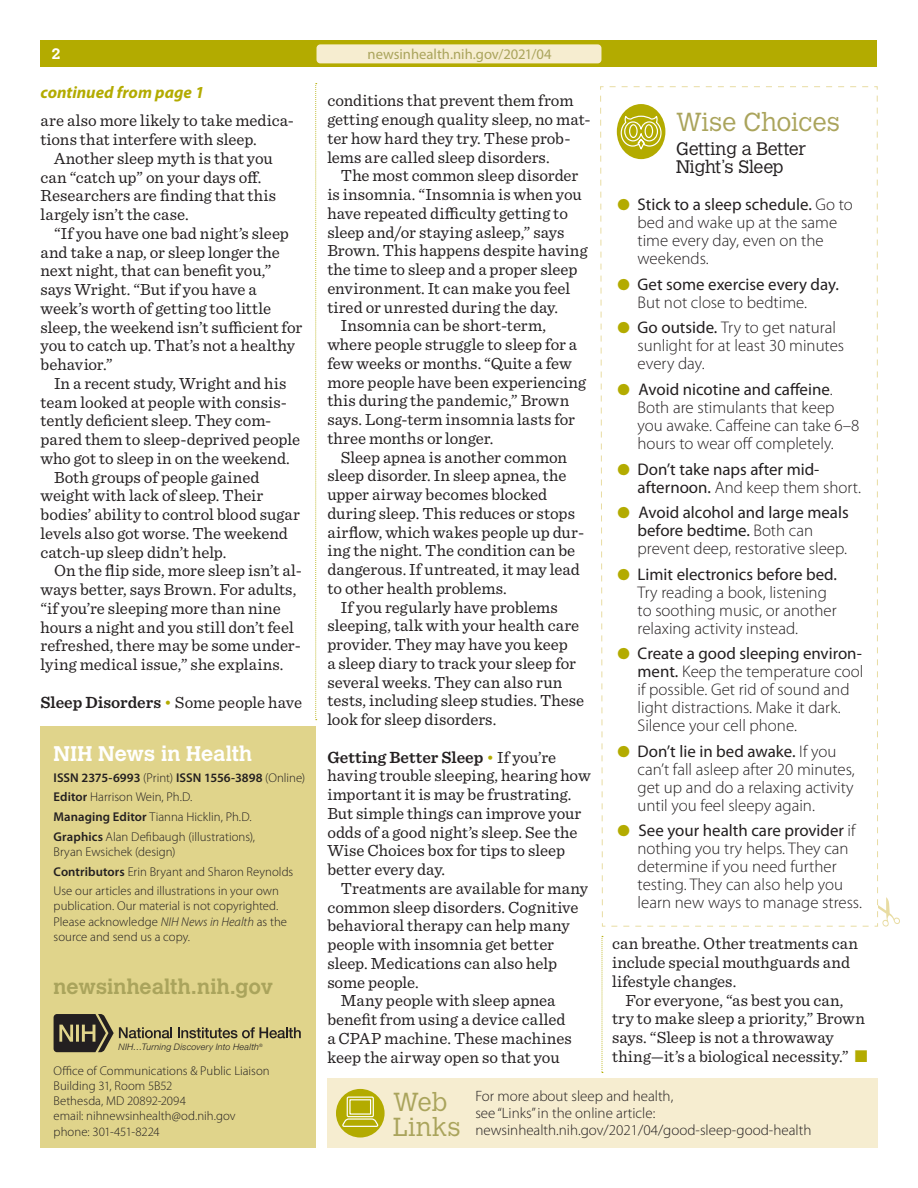
<style>
.page{position:relative;width:918px;height:1188px;background:#fff}
.page>*{position:absolute;margin:0;border:0;box-sizing:border-box;transform-origin:0 0}
.t1{font:300 25.8px/25.5px "Calvert MT Std";color:#aaa45c}
.t2{font:700 21px "Calvert MT Std";color:#aaa45c}
.t3{font:700 21px "Calvert MT Std";letter-spacing:.005em;color:#fff}
.t4{font:300 18px/18.8px "Calvert MT Std";letter-spacing:-.01em;color:#231f20}
.NewsIH_Body{font:16.8px/18.8px "Sentinel";color:#231f20}
.t5{font:300 16.8px/18px "Myriad Pro";color:#231f20}
.t6{font:16.8px/18px "Myriad Pro";color:#231f20}
.NewsIH_Body-2{font:600 16.8px "Sentinel";color:#231f20}
.t7{font:italic 700 16.8px "Myriad Pro";color:#b3ab00}
.t8{font:300 15px/17px "Myriad Pro";color:#231f20}
.t9{font:700 15px "Calvert MT Std";color:#fff}
.NewsIH_Body_First{font:14.7px "Myriad Pro";color:#aaa45c}
.t10{font:300 12.75px/15.3px "Myriad Pro";color:#231f20}
.t11{font:600 12.75px "Myriad Pro";color:#231f20}
.t12{font:italic 300 9px "Helvetica Neue LT Std";letter-spacing:.02em;color:#231f20}
.s1{font-weight:400;color:#b3ab00}
.s2{font-weight:400}
.s3{font-weight:300}
.s4{font-weight:600}
.s5{font-style:italic}
.s6{color:#b3ab00}
</style>
<div class="page">
<div style="left:40px;top:40px;width:838px;height:28px;background:#b3ab00"></div>
<svg style="left:602px;top:936px;width:1px;height:137px"></svg>
<div style="left:317px;top:44px;width:284px;height:19px;background:#f6edd0;border-radius:4px"></div>
<div style="left:327px;top:1078px;width:551px;height:70px;background:#f6edd0"></div>
<div style="left:336px;top:1089px;width:49px;height:49px;background:#b3ab00;border-radius:50%"></div>
<svg style="left:342px;top:1096px;width:37px;height:31px"></svg>
<div style="left:349px;top:1099px;width:22px;height:16px;border:1px solid #fff"></div>
<svg style="left:315px;top:83px;width:2px;height:637px"></svg>
<div style="left:40px;top:726px;width:276px;height:422px;background:#e0d48b"></div>
<svg style="left:178px;top:1027px;width:123px;height:11px"></svg>
<svg style="left:54px;top:1014px;width:118px;height:38px"></svg>
<svg style="left:600px;top:86px;width:278px;height:841px"></svg>
<svg style="left:611px;top:93px;width:289px;height:834px"></svg>
<p class="t9" style="left:52px;top:44px;width:11px">2</p>
<p class="t7" style="left:40px;top:83px;width:165px">continued from page 1</p>
<p class="NewsIH_Body" style="left:40px;top:110px;width:255px">are also more likely to take medica&shy;tions that interfere with sleep.</p>
<p class="NewsIH_Body" style="left:40px;top:148px;width:237px;text-indent:14px">Another sleep myth is that you can “catch up” on your days off.<br>Researchers are finding that this largely isn’t the case.</p>
<p class="NewsIH_Body" style="left:40px;top:223px;width:263px;text-indent:14px">“If you have one bad night’s sleep and take a nap, or sleep longer the next night, that can benefit you,” says Wright. “But if you have a week’s worth of getting too little sleep, the weekend isn’t sufficient for you to catch up. That’s not a healthy behavior.”</p>
<p class="NewsIH_Body" style="left:40px;top:373px;width:261px;text-indent:14px">In a recent study, Wright and his team looked at people with consis&shy;tently deficient sleep. They com&shy;pared them to sleep-deprived people who got to sleep in on the weekend.</p>
<p class="NewsIH_Body" style="left:40px;top:467px;width:261px;text-indent:14px">Both groups of people gained weight with lack of sleep. Their bodies’ ability to control blood sugar levels also got worse. The weekend catch-up sleep didn’t help.</p>
<p class="NewsIH_Body" style="left:40px;top:560px;width:263px;text-indent:14px">On the flip side, more sleep isn’t al&shy;ways better, says Brown. For adults, “if you’re sleeping more than nine hours a night and you still don’t feel refreshed, there may be some under&shy;lying medical issue,” she explains.</p>
<p class="NewsIH_Body-2" style="left:40px;top:689px;width:263px">Sleep Disorders <span class="s1">•</span> <span class="s2">Some people have</span></p>
<p class="t3" style="left:54px;top:740px;width:200px">NIH News in Health</p>
<p class="t11" style="left:54px;top:770px;width:253px">ISSN 2375-6993 <span class="s3">(Print)</span> ISSN 1556-3898 <span class="s3">(Online)</span></p>
<p class="t10" style="left:54px;top:790px;width:140px"><span class="s4">Editor</span> Harrison Wein, Ph.D.</p>
<p class="t10" style="left:54px;top:809px;width:200px"><span class="s4">Managing Editor</span> Tianna Hicklin, Ph.D.</p>
<p class="t10" style="left:54px;top:829px;width:203px"><span class="s4">Graphics</span> Alan Defibaugh (illustrations),<br>Bryan Ewsichek (design)</p>
<p class="t10" style="left:54px;top:864px;width:241px"><span class="s4">Contributors</span> Erin Bryant and Sharon Reynolds</p>
<p class="t10" style="left:54px;top:883px;width:235px">Use our articles and illustrations in your own publication. Our material is not copyrighted.<br>Please acknowledge <span class="s5">NIH News in Health</span> as the source and send us a copy.</p>
<p class="t2" style="left:54px;top:973px;width:221px">newsinhealth.nih.gov</p>
<p class="t12" style="left:119px;top:1042px;width:146px">NIH…Turning Discovery Into Health<sup>®</sup></p>
<p class="t10" style="left:54px;top:1063px;width:218px">Office of Communications &amp; Public Liaison<br>Building 31, Room 5B52<br>Bethesda, MD 20892-2094<br>email: nihnewsinhealth@od.nih.gov phone: 301-451-8224</p>
<p class="NewsIH_Body_First" style="left:368px;top:46px;width:186px">newsinhealth.nih.gov/2021/04</p>
<p class="NewsIH_Body" style="left:327px;top:90px;width:265px">conditions that prevent them from getting enough quality sleep, no mat&shy;ter how hard they try. These prob&shy;lems are called sleep disorders.</p>
<p class="NewsIH_Body" style="left:327px;top:165px;width:262px;text-indent:14px">The most common sleep disorder is insomnia. “Insomnia is when you have repeated difficulty getting to sleep and/or staying asleep,” says Brown. This happens despite having the time to sleep and a proper sleep environment. It can make you feel tired or unrested during the day.</p>
<p class="NewsIH_Body" style="left:327px;top:315px;width:260px;text-indent:14px">Insomnia can be short-term, where people struggle to sleep for a few weeks or months. “Quite a few more people have been experiencing this during the pandemic,” Brown says. Long-term insomnia lasts for three months or longer.</p>
<p class="NewsIH_Body" style="left:327px;top:447px;width:258px;text-indent:14px">Sleep apnea is another common sleep disorder. In sleep apnea, the upper airway becomes blocked during sleep. This reduces or stops airflow, which wakes people up dur&shy;ing the night. The condition can be dangerous. If untreated, it may lead to other health problems.</p>
<p class="NewsIH_Body" style="left:327px;top:597px;width:259px;text-indent:14px">If you regularly have problems sleeping, talk with your health care provider. They may have you keep<br>a sleep diary to track your sleep for several weeks. They can also run tests, including sleep studies. These look for sleep disorders.</p>
<p class="NewsIH_Body" style="left:327px;top:747px;width:265px"><span class="s4">Getting Better Sleep</span> <span class="s6">•</span> If you’re having trouble sleeping, hearing how important it is may be frustrating.<br>But simple things can improve your odds of a good night’s sleep. See the<br>Wise Choices box for tips to sleep better every day.</p>
<p class="NewsIH_Body" style="left:327px;top:878px;width:262px;text-indent:14px">Treatments are available for many common sleep disorders. Cognitive behavioral therapy can help many people with insomnia get better sleep. Medications can also help some people.</p>
<p class="NewsIH_Body" style="left:327px;top:990px;width:246px;text-indent:14px">Many people with sleep apnea benefit from using a device called a CPAP machine. These machines keep the airway open so that you</p>
<p class="t1" style="left:676px;top:110px;width:165px">Wise Choices</p>
<p class="t4" style="left:676px;top:139px;width:131px">Getting a Better<br>Night’s Sleep</p>
<p class="t5" style="left:638px;top:196px;width:217px;text-indent:-20px"><span class="s6">●</span> <span class="s2">Stick to a sleep schedule.</span> Go to bed and wake up at the same time every day, even on the weekends.</p>
<p class="t6" style="left:638px;top:276px;width:203px;text-indent:-20px"><span class="s6">●</span> Get some exercise every day.<br><span class="s3">But not close to bedtime.</span></p>
<p class="t5" style="left:638px;top:319px;width:208px;text-indent:-20px"><span class="s6">●</span> <span class="s2">Go outside.</span> Try to get natural sunlight for at least 30 minutes every day.</p>
<p class="t5" style="left:638px;top:381px;width:223px;text-indent:-20px"><span class="s6">●</span> <span class="s2">Avoid nicotine and caffeine</span>.<br>Both are stimulants that keep you awake. Caffeine can take 6–8 hours to wear off completely.</p>
<p class="t6" style="left:638px;top:460px;width:225px;text-indent:-20px"><span class="s6">●</span> Don’t take naps after mid&shy;afternoon. <span class="s3">And keep them short.</span></p>
<p class="t6" style="left:638px;top:504px;width:213px;text-indent:-20px"><span class="s6">●</span> Avoid alcohol and large meals before bedtime. <span class="s3">Both can prevent deep, restorative sleep.</span></p>
<p class="t5" style="left:638px;top:565px;width:201px;text-indent:-20px"><span class="s6">●</span> <span class="s2">Limit electronics before bed.<br></span>Try reading a book, listening to soothing music, or another relaxing activity instead.</p>
<p class="t5" style="left:638px;top:645px;width:227px;text-indent:-20px"><span class="s6">●</span> <span class="s2">Create a good sleeping environ&shy;ment.</span> Keep the temperature cool if possible. Get rid of sound and light distractions. Make it dark.<br>Silence your cell phone.</p>
<p class="t5" style="left:638px;top:742px;width:219px;text-indent:-20px"><span class="s6">●</span> <span class="s2">Don’t lie in bed awake.</span> If you can’t fall asleep after 20 minutes, get up and do a relaxing activity until you feel sleepy again.</p>
<p class="t5" style="left:638px;top:822px;width:226px;text-indent:-20px"><span class="s6">●</span> <span class="s2">See your health care provider</span> if nothing you try helps. They can determine if you need further testing. They can also help you learn new ways to manage stress.</p>
<p class="NewsIH_Body" style="left:612px;top:933px;width:247px">can breathe. Other treatments can include special mouthguards and lifestyle changes.</p>
<p class="NewsIH_Body" style="left:612px;top:990px;width:257px;text-indent:14px">For everyone, “as best you can, try to make sleep a priority,” Brown says. “Sleep is not a throwaway thing—it’s a biological necessity.” <span class="s6">■</span></p>
<p class="t1" style="left:393px;top:1090px;width:69px">Web<br>Links</p>
<p class="t8" style="left:475px;top:1088px;width:199px">For more about sleep and health, see “Links” in the online article:</p>
<p class="t8" style="left:475px;top:1122px;width:338px">newsinhealth.nih.gov/2021/04/good-sleep-good-health</p>
</div>
